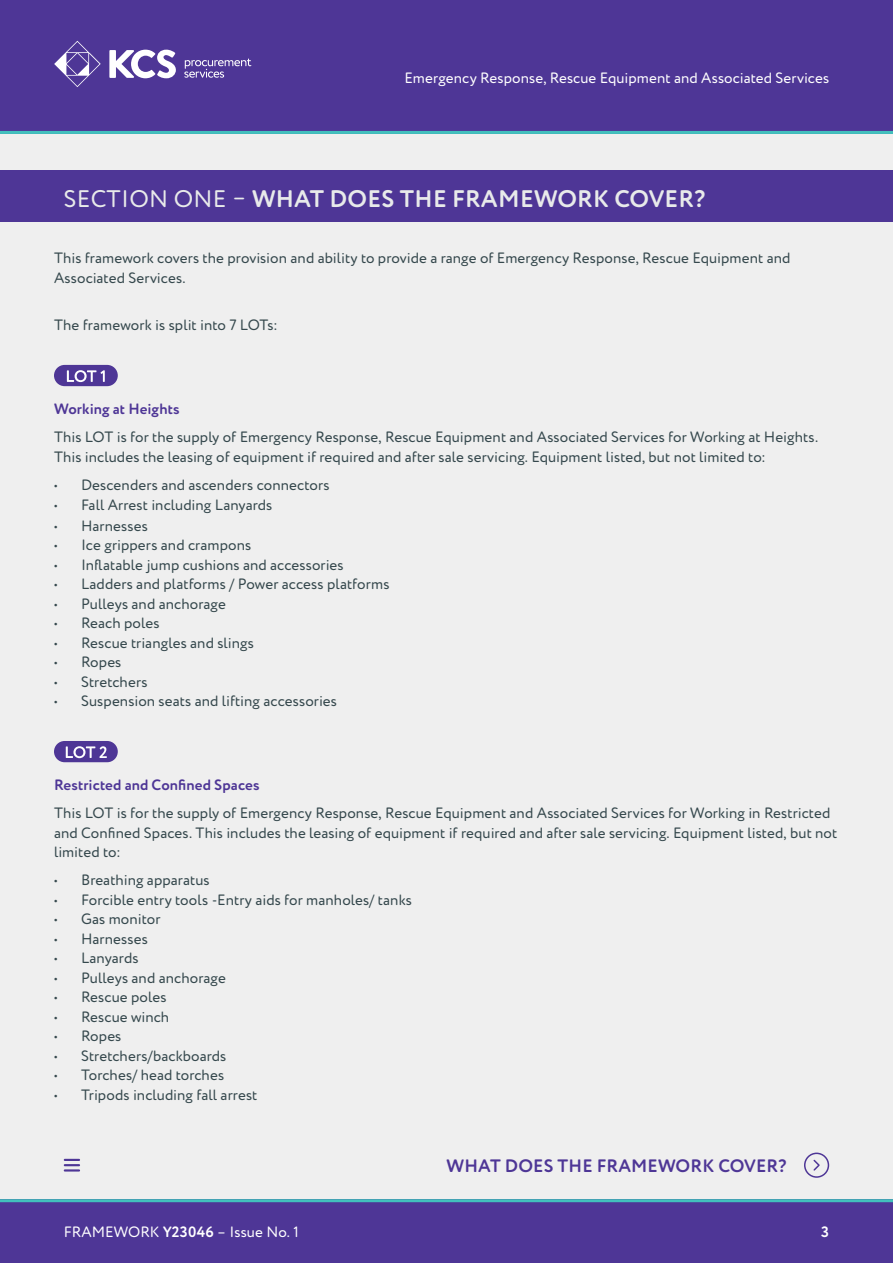
<style>
.page{position:relative;width:893px;height:1263px;background:#fff}
.page>*{position:absolute;margin:0;border:0;box-sizing:border-box;transform-origin:0 0}
.Heading_Grey{font:700 24px "Circe Rounded";letter-spacing:.01em;color:#e8eaea}
.Sub_Heading{font:700 18px "Circe Rounded";letter-spacing:.01em;color:#4e3696}
.Body_text_10{font:15px/19.5px "Circe Rounded";letter-spacing:.005em;color:#35484d}
.t1{font:15px "Circe Rounded";letter-spacing:.005em;color:#fff}
.Body_text_10-2{font:700 15px "Circe Rounded";letter-spacing:.005em;color:#4e3696}
.t2{font:700 15px "Circe Rounded";color:#fff}
.s1{font-weight:400}
.s2{font-weight:700}
</style>
<div class="page">
<div style="left:0;top:0;width:893px;height:1204px;background:#efefef"></div>
<div style="left:0;top:1199px;width:893px;height:64px;background:#4e3696"></div>
<div style="left:0;top:0;width:893px;height:134px;background:#4e3696"></div>
<svg style="left:184px;top:59px;width:67px;height:19px"></svg>
<svg style="left:109px;top:50px;width:67px;height:28px"></svg>
<svg style="left:54px;top:41px;width:47px;height:46px"></svg>
<hr style="left:0;top:131px;width:893px;height:3px;background:#42c0bd">
<hr style="left:0;top:1199px;width:893px;height:3px;background:#42c0bd">
<div style="left:0;top:170px;width:893px;height:51px;background:#4e3696"></div>
<div style="left:804px;top:1152px;width:25px;height:26px;border:2px solid #4e3696;border-radius:50%"></div>
<svg style="left:813px;top:1159px;width:7px;height:12px"></svg>
<svg style="left:64px;top:1159px;width:16px;height:12px"></svg>
<div style="left:54px;top:365px;width:64px;height:21px;background:#4e3696;border-radius:11px"></div>
<svg style="left:67px;top:370px;width:38px;height:12px"></svg>
<div style="left:54px;top:741px;width:64px;height:21px;background:#4e3696;border-radius:11px"></div>
<svg style="left:66px;top:746px;width:41px;height:12px"></svg>
<p class="t1" style="left:405px;top:70px;width:426px">Emergency Response, Rescue Equipment and Associated Services</p>
<p class="Heading_Grey" style="left:64px;top:184px;width:643px"><span class="s1">SECTION ONE –</span> WHAT DOES THE FRAMEWORK COVER?</p>
<p class="Body_text_10" style="left:54px;top:249px;width:738px">This framework covers the provision and ability to provide a range of Emergency Response, Rescue Equipment and<br>Associated Services.</p>
<p class="Body_text_10" style="left:54px;top:316px;width:226px">The framework is split into 7 LOTs:</p>
<p class="Body_text_10-2" style="left:54px;top:400px;width:127px">Working at Heights</p>
<p class="Body_text_10" style="left:54px;top:428px;width:766px">This LOT is for the supply of Emergency Response, Rescue Equipment and Associated Services for Working at Heights.<br>This includes the leasing of equipment if required and after sale servicing. Equipment listed, but not limited to:</p>
<p class="Body_text_10" style="left:54px;top:475px;width:277px">• Descenders and ascenders connectors</p>
<p class="Body_text_10" style="left:54px;top:496px;width:220px">• Fall Arrest including Lanyards</p>
<p class="Body_text_10" style="left:54px;top:516px;width:95px">• Harnesses</p>
<p class="Body_text_10" style="left:54px;top:536px;width:199px">• Ice grippers and crampons</p>
<p class="Body_text_10" style="left:54px;top:555px;width:291px">• Inflatable jump cushions and accessories</p>
<p class="Body_text_10" style="left:54px;top:575px;width:337px">• Ladders and platforms / Power access platforms</p>
<p class="Body_text_10" style="left:54px;top:594px;width:173px">• Pulleys and anchorage</p>
<p class="Body_text_10" style="left:54px;top:614px;width:107px">• Reach poles</p>
<p class="Body_text_10" style="left:54px;top:633px;width:202px">• Rescue triangles and slings</p>
<p class="Body_text_10" style="left:54px;top:653px;width:69px">• Ropes</p>
<p class="Body_text_10" style="left:54px;top:672px;width:95px">• Stretchers</p>
<p class="Body_text_10" style="left:54px;top:692px;width:285px">• Suspension seats and lifting accessories</p>
<p class="Body_text_10-2" style="left:54px;top:776px;width:207px">Restricted and Confined Spaces</p>
<p class="Body_text_10" style="left:54px;top:804px;width:785px">This LOT is for the supply of Emergency Response, Rescue Equipment and Associated Services for Working in Restricted and Confined Spaces. This includes the leasing of equipment if required and after sale servicing. Equipment listed, but not limited to:</p>
<p class="Body_text_10" style="left:54px;top:871px;width:157px">• Breathing apparatus</p>
<p class="Body_text_10" style="left:54px;top:890px;width:360px">• Forcible entry tools -Entry aids for manholes/ tanks</p>
<p class="Body_text_10" style="left:54px;top:910px;width:108px">• Gas monitor</p>
<p class="Body_text_10" style="left:54px;top:929px;width:95px">• Harnesses</p>
<p class="Body_text_10" style="left:54px;top:949px;width:86px">• Lanyards</p>
<p class="Body_text_10" style="left:54px;top:968px;width:173px">• Pulleys and anchorage</p>
<p class="Body_text_10" style="left:54px;top:988px;width:114px">• Rescue poles</p>
<p class="Body_text_10" style="left:54px;top:1007px;width:117px">• Rescue winch</p>
<p class="Body_text_10" style="left:54px;top:1027px;width:69px">• Ropes</p>
<p class="Body_text_10" style="left:54px;top:1046px;width:174px">• Stretchers/backboards</p>
<p class="Body_text_10" style="left:54px;top:1066px;width:172px">• Torches/ head torches</p>
<p class="Body_text_10" style="left:54px;top:1085px;width:205px">• Tripods including fall arrest</p>
<p class="Sub_Heading" style="left:447px;top:1155px;width:342px">WHAT DOES THE FRAMEWORK COVER?</p>
<p class="t1" style="left:64px;top:1223px;width:237px">FRAMEWORK <span class="s2">Y23046</span> – Issue No. 1</p>
<p class="t2" style="left:821px;top:1223px;width:9px">3</p>
</div>
